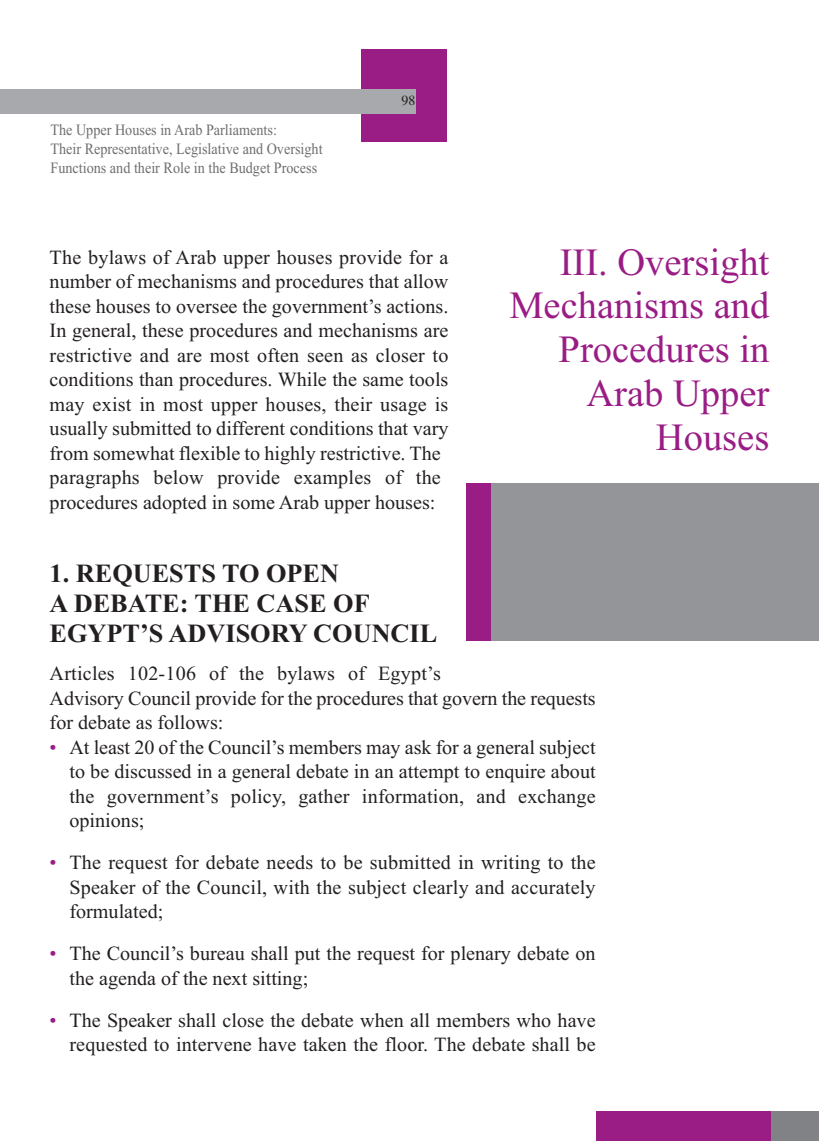
<style>
.page{position:relative;width:819px;height:1141px;background:#fff}
.page>*{position:absolute;margin:0;border:0;box-sizing:border-box;transform-origin:0 0}
.t1{font:38.5px/43.8px "Times New Roman";color:#9a1d85;text-align:right}
.t2{font:700 26.25px/29.8px "Times New Roman";color:#231f20}
.t3{font:20.12px/24.5px "Times New Roman";color:#231f20}
.t4{font:15.75px/18.9px "Times New Roman";color:#6d6e70;scale:.9 1}
.t5{font:14px "Times";color:#231f20}
.s1{color:#9a1d85}
</style>
<div class="page">
<div style="left:361px;top:50px;width:86px;height:92px;background:#9a1d85"></div>
<div style="left:0;top:89px;width:415px;height:25px;background:#a7a9ac"></div>
<div style="left:770px;top:1111px;width:49px;height:30px;background:#808285"></div>
<div style="left:595px;top:1111px;width:175px;height:30px;background:#9a1d85"></div>
<div style="left:467px;top:483px;width:352px;height:158px;background:#939598"></div>
<div style="left:466px;top:484px;width:25px;height:157px;background:#9a1d85"></div>
<p class="t4" style="left:50px;top:122px;width:304px">The Upper Houses in Arab Parliaments:<br>Their Representative, Legislative and Oversight<br>Functions and their Role in the Budget Process</p>
<p class="t5" style="left:401px;top:95px;width:15px">98</p>
<p class="t3" style="left:50px;top:247px;width:400px">The bylaws of Arab upper houses provide for a number of mechanisms and procedures that allow these houses to oversee the government’s actions.<br>In general, these procedures and mechanisms are restrictive and are most often seen as closer to conditions than procedures. While the same tools may exist in most upper houses, their usage is usually submitted to different conditions that vary from somewhat flexible to highly restrictive. The paragraphs below provide examples of the procedures adopted in some Arab upper houses:</p>
<h1 class="t1" style="left:509px;top:244px;width:261px">III. Oversight<br>Mechanisms and<br>Procedures in<br>Arab Upper<br>Houses</h1>
<h2 class="t2" style="left:50px;top:561px;width:389px">1. REQUESTS TO OPEN<br>A DEBATE: THE CASE OF<br>EGYPT’S ADVISORY COUNCIL</h2>
<p class="t3" style="left:50px;top:663px;width:547px">Articles 102-106 of the bylaws of Egypt’s<br>Advisory Council provide for the procedures that govern the requests for debate as follows:</p>
<p class="t3" style="left:69px;top:737px;width:527px;text-align:justify;text-indent:-20px"><span class="s1">•</span> At least 20 of the Council’s members may ask for a general subject to be discussed in a general debate in an attempt to enquire about the government’s policy, gather information, and exchange opinions;</p>
<p class="t3" style="left:69px;top:852px;width:527px;text-align:justify;text-indent:-20px"><span class="s1">•</span> The request for debate needs to be submitted in writing to the Speaker of the Council, with the subject clearly and accurately formulated;</p>
<p class="t3" style="left:69px;top:943px;width:527px;text-indent:-20px"><span class="s1">•</span> The Council’s bureau shall put the request for plenary debate on the agenda of the next sitting;</p>
<p class="t3" style="left:50px;top:1010px;width:547px;text-align:right"><span class="s1">•</span> The Speaker shall close the debate when all members who have requested to intervene have taken the floor. The debate shall be</p>
</div>
